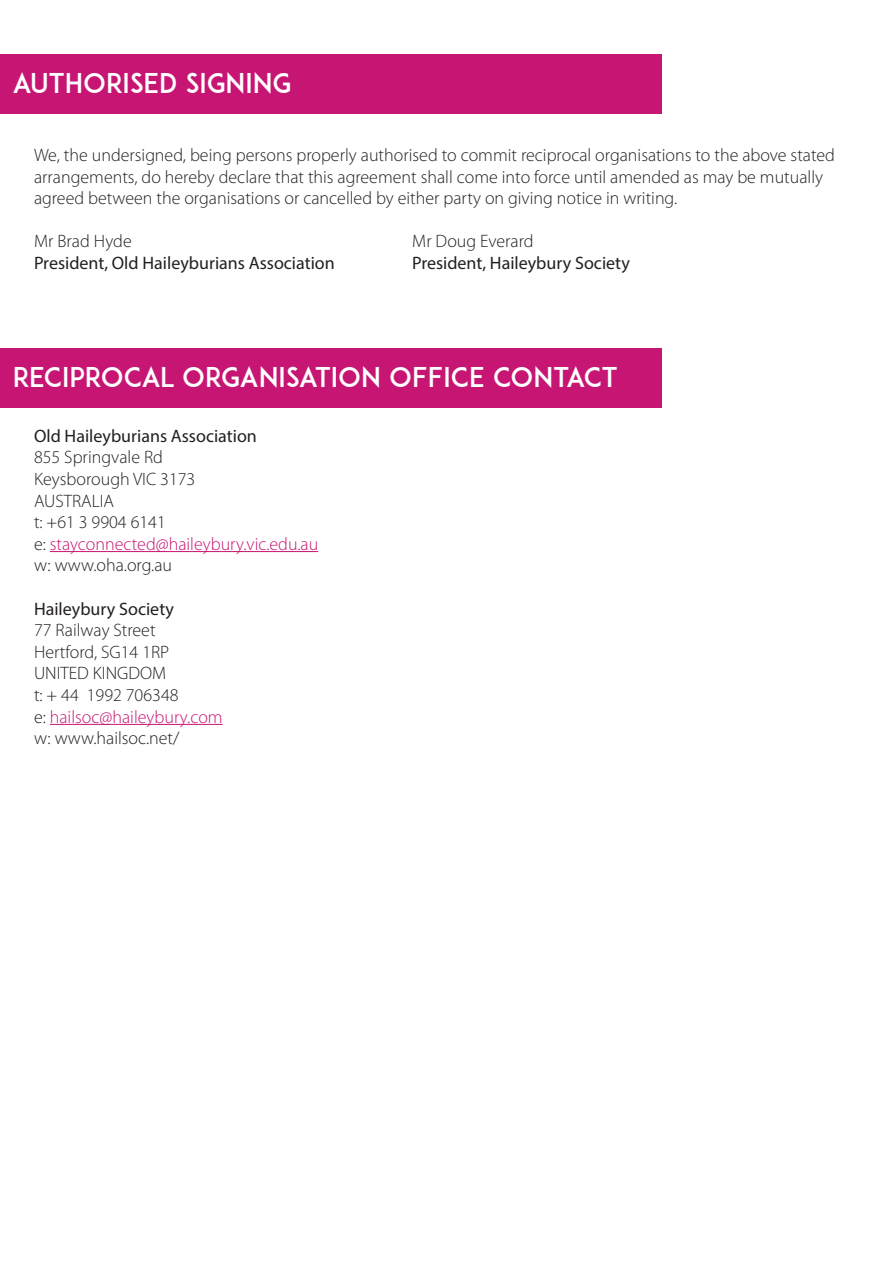
<style>
.page{position:relative;width:893px;height:1263px;background:#fff}
.page>*{position:absolute;margin:0;border:0;box-sizing:border-box;transform-origin:0 0}
.t1{font:27px "ADAM.CGPRO";color:#fff}
.t2{font:300 18px/21.6px "Myriad Pro";color:#231f20}
.t3{font:18px "Myriad Pro";color:#231f20}
.t4{font:300 18px "Myriad Pro";color:#c71574}
.s1{color:#231f20}
</style>
<div class="page">
<hr style="left:50px;top:551px;width:268px;height:1px;background:#c71574">
<hr style="left:50px;top:724px;width:173px;height:1px;background:#c71574">
<div style="left:0;top:55px;width:661px;height:59px;background:#c71574"></div>
<div style="left:0;top:349px;width:661px;height:59px;background:#c71574"></div>
<p class="t1" style="left:13px;top:66px;width:281px">AUTHORISED SIGNING</p>
<p class="t2" style="left:34px;top:144px;width:802px">We, the undersigned, being persons properly authorised to commit reciprocal organisations to the above stated arrangements, do hereby declare that this agreement shall come into force until amended as may be mutually agreed between the organisations or cancelled by either party on giving notice in writing.</p>
<p class="t2" style="left:34px;top:230px;width:99px">Mr Brad Hyde</p>
<p class="t2" style="left:412px;top:230px;width:123px">Mr Doug Everard</p>
<p class="t3" style="left:34px;top:252px;width:302px">President, Old Haileyburians Association</p>
<p class="t3" style="left:412px;top:252px;width:219px">President, Haileybury Society</p>
<p class="t1" style="left:13px;top:360px;width:606px">RECIPROCAL ORGANISATION OFFICE CONTACT</p>
<p class="t3" style="left:34px;top:425px;width:224px">Old Haileyburians Association</p>
<p class="t2" style="left:34px;top:446px;width:130px">855 Springvale Rd</p>
<p class="t2" style="left:34px;top:468px;width:163px">Keysborough VIC 3173</p>
<p class="t2" style="left:34px;top:490px;width:82px">AUSTRALIA</p>
<p class="t2" style="left:34px;top:511px;width:133px">t: +61 3 9904 6141</p>
<p class="t4" style="left:34px;top:533px;width:286px"><span class="s1">e:</span> stayconnected@haileybury.vic.edu.au</p>
<p class="t2" style="left:34px;top:554px;width:140px">w: www.oha.org.au</p>
<p class="t3" style="left:34px;top:597px;width:141px">Haileybury Society</p>
<p class="t2" style="left:34px;top:619px;width:123px">77 Railway Street</p>
<p class="t2" style="left:34px;top:641px;width:137px">Hertford, SG14 1RP</p>
<p class="t2" style="left:34px;top:662px;width:134px">UNITED KINGDOM</p>
<p class="t2" style="left:34px;top:684px;width:146px">t: + 44 1992 706348</p>
<p class="t4" style="left:34px;top:706px;width:190px"><span class="s1">e:</span> hailsoc@haileybury.com</p>
<p class="t2" style="left:34px;top:727px;width:147px">w: www.hailsoc.net/</p>
</div>
